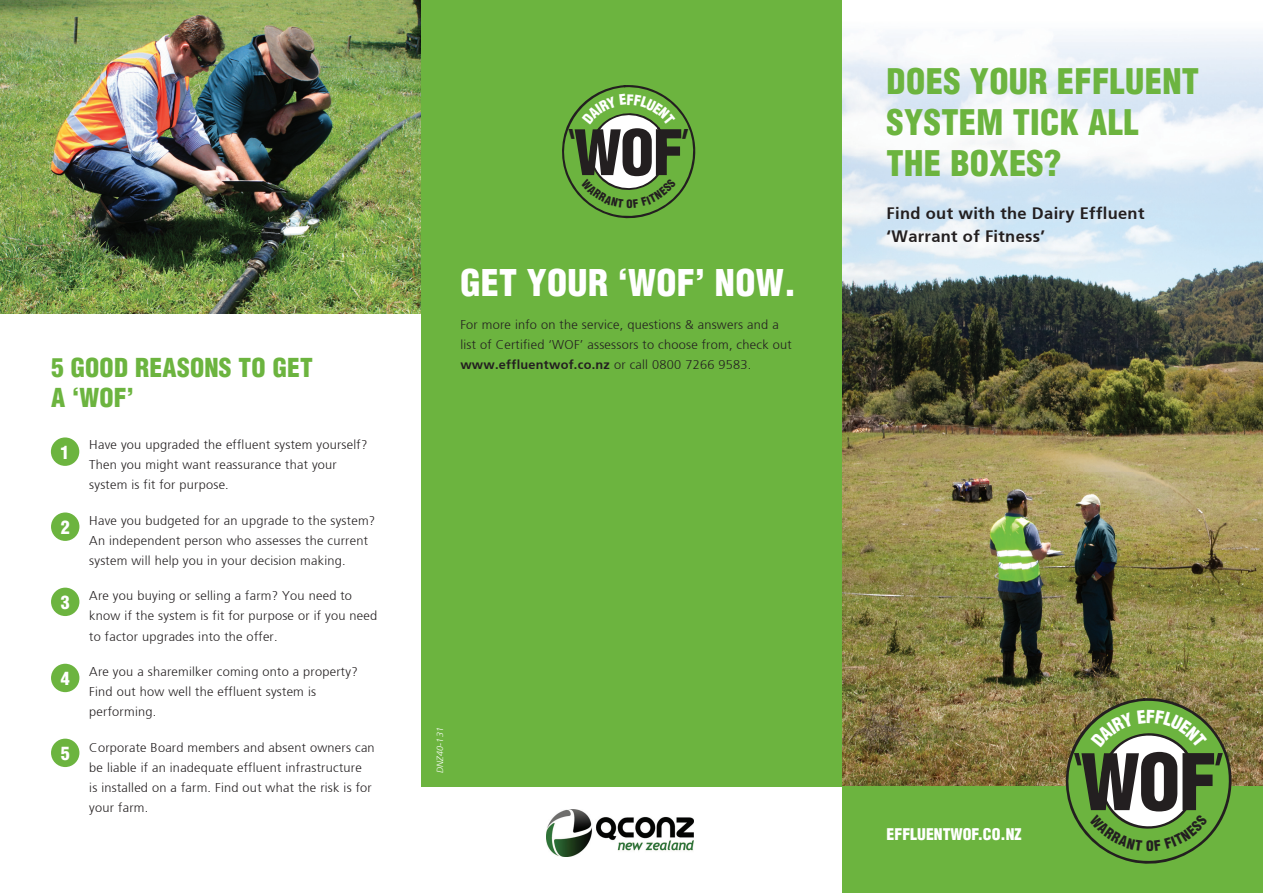
<style>
.page{position:relative;width:1263px;height:893px;background:#fff}
.page>*{position:absolute;margin:0;border:0;box-sizing:border-box;transform-origin:0 0}
.t1{font:75.75px "Switzerland Cond Black Plain";color:#231f20}
.t2{font:61.05px "Switzerland Cond Black Plain";color:#231f20}
.t3{font:condensed 53.1px "Frutiger LT";color:#231f20}
.t4{font:condensed 42.75px "Frutiger LT";color:#231f20}
.t5{font:36px "Switzerland Cond Black Plain";letter-spacing:.01em;color:#fff}
.t6{font:34.5px/41.4px "Switzerland Cond Black Plain";letter-spacing:.01em;color:#6cb43f}
.t7{font:25.5px/30.6px "Switzerland Cond Black Plain";letter-spacing:.01em;color:#6cb43f}
.t8{font:18px "Switzerland Cond Black Plain";color:#fff}
.t9{font:700 16.5px/22.5px "Frutiger";letter-spacing:.02em;color:#231f20}
.t10{font:15.75px "Switzerland Cond Black Plain";color:#fff}
.t11{font:300 12.75px/20.2px "Frutiger";letter-spacing:.02em;color:#231f20}
.t12{font:italic 300 9px "Frutiger";letter-spacing:.02em;color:#fff}
.s1{font-weight:700}
</style>
<div class="page">
<div style="left:421px;top:0;width:421px;height:787px;background:#6cb43f"></div>
<img style="left:546px;top:810px;width:148px;height:46px">
<img style="left:842px;top:34px;width:421px;height:753px">
<div style="left:842px;top:787px;width:421px;height:106px;background:#6cb43f"></div>
<div style="left:51px;top:437px;width:28px;height:29px;background:#6cb43f;border-radius:50%"></div>
<div style="left:51px;top:512px;width:28px;height:29px;background:#6cb43f;border-radius:50%"></div>
<div style="left:51px;top:588px;width:28px;height:28px;background:#6cb43f;border-radius:50%"></div>
<div style="left:51px;top:664px;width:28px;height:28px;background:#6cb43f;border-radius:50%"></div>
<div style="left:51px;top:739px;width:28px;height:28px;background:#6cb43f;border-radius:50%"></div>
<img style="left:0;top:0;width:421px;height:314px">
<svg style="left:562px;top:85px;width:134px;height:134px"></svg>
<svg style="left:1056px;top:696px;width:182px;height:168px"></svg>
<h3 class="t7" style="left:51px;top:354px;width:263px">5 GOOD REASONS TO GET<br>A ‘WOF’</h3>
<p class="t11" style="left:89px;top:435px;width:280px">Have you upgraded the effluent system yourself?<br>Then you might want reassurance that your system is fit for purpose.</p>
<p class="t11" style="left:89px;top:510px;width:287px">Have you budgeted for an upgrade to the system?<br>An independent person who assesses the current system will help you in your decision making.</p>
<p class="t11" style="left:89px;top:586px;width:289px">Are you buying or selling a farm? You need to know if the system is fit for purpose or if you need to factor upgrades into the offer.</p>
<p class="t11" style="left:89px;top:661px;width:270px">Are you a sharemilker coming onto a property?<br>Find out how well the effluent system is performing.</p>
<p class="t11" style="left:89px;top:737px;width:287px">Corporate Board members and absent owners can be liable if an inadequate effluent infrastructure<br>is installed on a farm. Find out what the risk is for your farm.</p>
<h3 class="t8" style="left:61px;top:445px;width:10px">1</h3>
<h3 class="t8" style="left:61px;top:520px;width:10px">2</h3>
<h3 class="t8" style="left:61px;top:595px;width:10px">3</h3>
<h3 class="t8" style="left:61px;top:671px;width:10px">4</h3>
<h3 class="t8" style="left:61px;top:746px;width:10px">5</h3>
<h2 class="t2" style="left:574px;top:128px;width:111px">WOF</h2>
<h3 class="t4" style="left:680px;top:121px;width:12px">’</h3>
<h3 class="t5" style="left:460px;top:268px;width:337px">GET YOUR ‘WOF’ NOW.</h3>
<p class="t11" style="left:460px;top:314px;width:333px">For more info on the service, questions &amp; answers and a list of Certified ‘WOF’ assessors to choose from, check out <span class="s1">www.effluentwof.co.nz</span> or call 0800 7266 9583.</p>
<p class="t12" style="left:435px;top:773px;width:47px;rotate:-90deg">DNZ40-131</p>
<h3 class="t6" style="left:887px;top:63px;width:314px">DOES YOUR EFFLUENT<br>SYSTEM TICK ALL<br>THE BOXES?</h3>
<p class="t9" style="left:887px;top:202px;width:259px">Find out with the Dairy Effluent ‘Warrant of Fitness’</p>
<p class="t10" style="left:887px;top:828px;width:136px">EFFLUENTWOF.CO.NZ</p>
<h1 class="t1" style="left:1081px;top:752px;width:138px">WOF</h1>
<h3 class="t3" style="left:1213px;top:743px;width:14px">’</h3>
</div>
